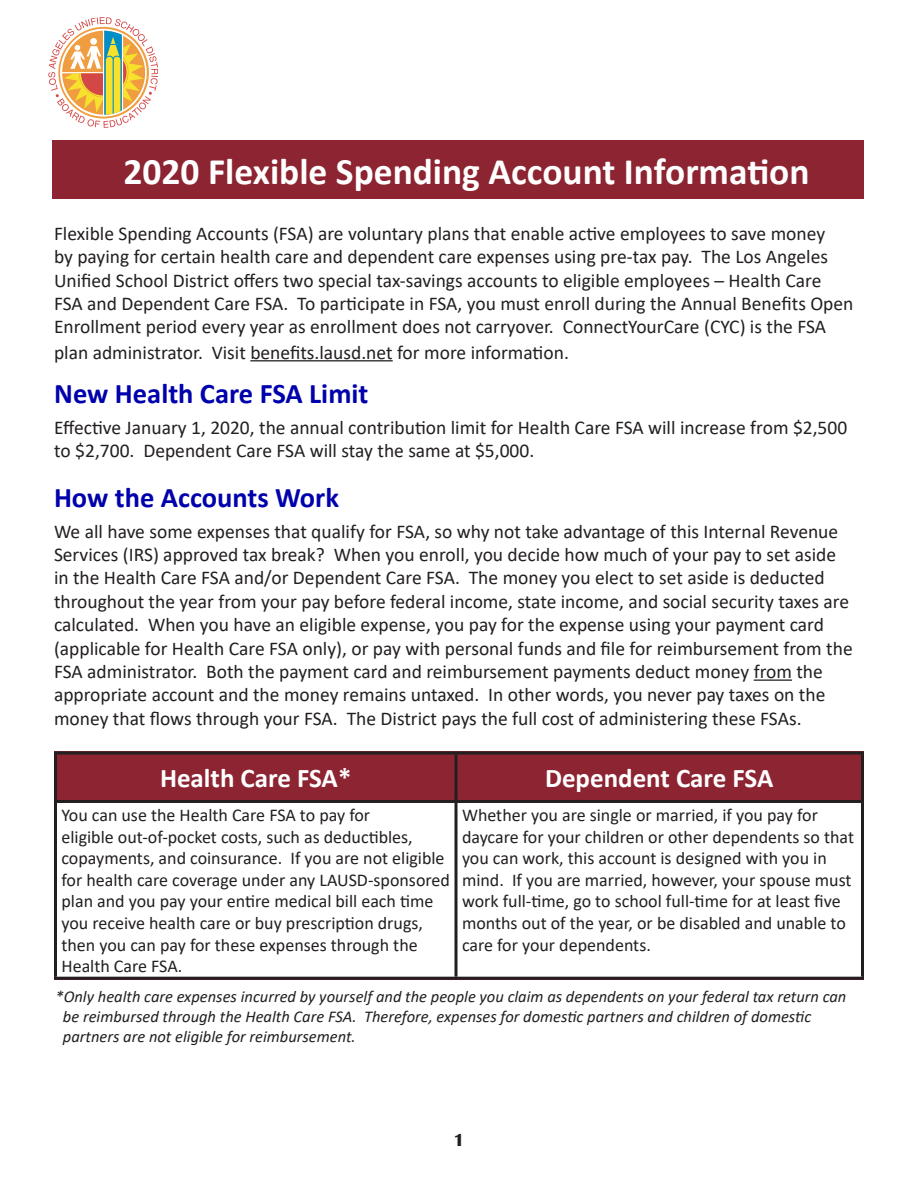
<style>
.page{position:relative;width:918px;height:1188px;background:#fff}
.page>*{position:absolute;margin:0;border:0;box-sizing:border-box;transform-origin:0 0}
.t1{font:700 37.5px "Calibri";color:#fff}
.t2{font:700 28.5px "Calibri";color:#0000ac}
.t3{font:700 27px "Calibri";color:#fff}
.t4{font:19.5px/23.4px "Calibri";color:#231f20}
.t5{font:18px/21.6px "Calibri";color:#231f20}
.t6{font:700 18px "Britannic";color:#231f20}
.t7{font:italic 16.5px "Calibri";color:#231f20}
</style>
<div class="page">
<hr style="left:250px;top:360px;width:143px;height:1px;background:#231f20">
<hr style="left:754px;top:679px;width:38px;height:2px;background:#231f20">
<div style="left:56px;top:754px;width:806px;height:46px;background:#8d2431"></div>
<svg style="left:57px;top:976px;width:804px;height:1px"></svg>
<svg style="left:454px;top:803px;width:4px;height:174px"></svg>
<hr style="left:54px;top:803px;width:3px;height:174px;background:#231f20">
<hr style="left:861px;top:803px;width:3px;height:174px;background:#231f20">
<hr style="left:54px;top:977px;width:402px;height:3px;background:#231f20">
<hr style="left:456px;top:977px;width:408px;height:3px;background:#231f20">
<hr style="left:456px;top:752px;width:408px;height:2px;background:#231f20">
<hr style="left:861px;top:755px;width:3px;height:45px;background:#231f20">
<hr style="left:456px;top:800px;width:408px;height:3px;background:#231f20">
<hr style="left:54px;top:752px;width:402px;height:2px;background:#231f20">
<hr style="left:54px;top:755px;width:3px;height:45px;background:#231f20">
<svg style="left:454px;top:755px;width:4px;height:45px"></svg>
<hr style="left:54px;top:800px;width:402px;height:3px;background:#231f20">
<svg style="left:48px;top:17px;width:110px;height:111px"></svg>
<div style="left:52px;top:140px;width:812px;height:59px;background:#8d2431"></div>
<p class="t1" style="left:124px;top:145px;width:688px">2020 Flexible Spending Account Information</p>
<p class="t4" style="left:54px;top:221px;width:801px">Flexible Spending Accounts (FSA) are voluntary plans that enable active employees to save money<br>by paying for certain health care and dependent care expenses using pre-tax pay. The Los Angeles Unified School District offers two special tax-savings accounts to eligible employees – Health Care FSA and Dependent Care FSA. To participate in FSA, you must enroll during the Annual Benefits Open Enrollment period every year as enrollment does not carryover. ConnectYourCare (CYC) is the FSA</p>
<p class="t4" style="left:54px;top:340px;width:516px">plan administrator. Visit benefits.lausd.net for more information.</p>
<p class="t2" style="left:54px;top:373px;width:316px">New Health Care FSA Limit</p>
<p class="t4" style="left:54px;top:415px;width:795px">Effective January 1, 2020, the annual contribution limit for Health Care FSA will increase from $2,500 to $2,700. Dependent Care FSA will stay the same at $5,000.</p>
<p class="t2" style="left:54px;top:477px;width:287px">How the Accounts Work</p>
<p class="t4" style="left:54px;top:519px;width:800px">We all have some expenses that qualify for FSA, so why not take advantage of this Internal Revenue Services (IRS) approved tax break? When you enroll, you decide how much of your pay to set aside in the Health Care FSA and/or Dependent Care FSA. The money you elect to set aside is deducted throughout the year from your pay before federal income, state income, and social security taxes are calculated. When you have an eligible expense, you pay for the expense using your payment card (applicable for Health Care FSA only), or pay with personal funds and file for reimbursement from the FSA administrator. Both the payment card and reimbursement payments deduct money from the appropriate account and the money remains untaxed. In other words, you never pay taxes on the money that flows through your FSA. The District pays the full cost of administering these FSAs.</p>
<p class="t3" style="left:160px;top:759px;width:193px">Health Care FSA*</p>
<p class="t3" style="left:545px;top:759px;width:230px">Dependent Care FSA</p>
<p class="t5" style="left:62px;top:804px;width:390px">You can use the Health Care FSA to pay for<br>eligible out-of-pocket costs, such as deductibles, copayments, and coinsurance. If you are not eligible for health care coverage under any LAUSD-sponsored plan and you pay your entire medical bill each time you receive health care or buy prescription drugs, then you can pay for these expenses through the Health Care FSA.</p>
<p class="t5" style="left:462px;top:804px;width:394px">Whether you are single or married, if you pay for daycare for your children or other dependents so that you can work, this account is designed with you in mind. If you are married, however, your spouse must work full-time, go to school full-time for at least five months out of the year, or be disabled and unable to care for your dependents.</p>
<p class="t7" style="left:56px;top:985px;width:792px">*Only health care expenses incurred by yourself and the people you claim as dependents on your federal tax return can</p>
<p class="t7" style="left:63px;top:1005px;width:750px">be reimbursed through the Health Care FSA. Therefore, expenses for domestic partners and children of domestic</p>
<p class="t7" style="left:63px;top:1025px;width:294px">partners are not eligible for reimbursement.</p>
<p class="t6" style="left:454px;top:1130px;width:12px">1</p>
</div>
